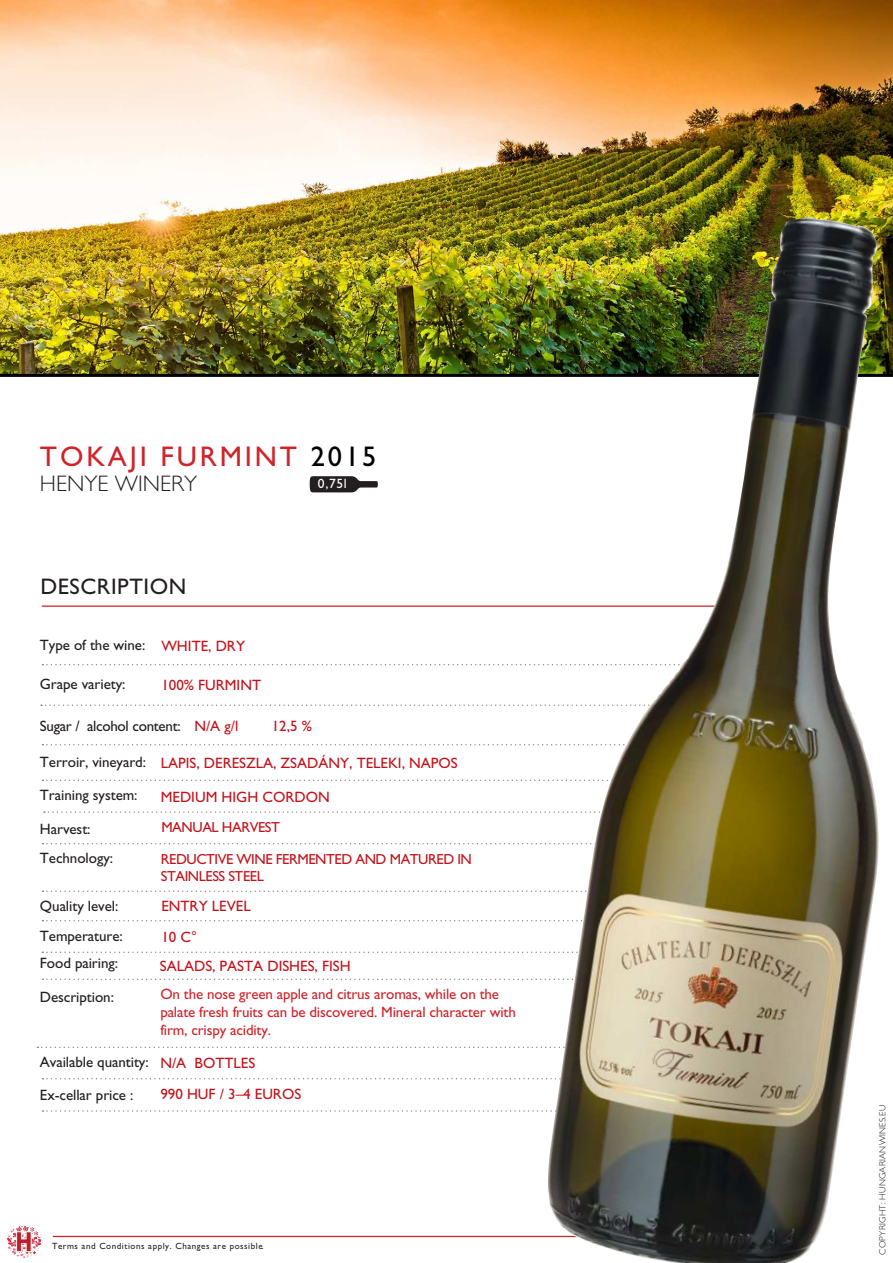
<style>
.page{position:relative;width:893px;height:1263px;background:#fff}
.page>*{position:absolute;margin:0;border:0;box-sizing:border-box;transform-origin:0 0}
.t1{font:500 28.5px "Gill CE";letter-spacing:.1em;color:#d1232a}
.t2{font:300 22.5px "Gill CE";color:#231f20}
.t3{font:500 22.5px "Gill CE";letter-spacing:.025em;color:#231f20}
.t4{font:500 15px/28.5px "Gill CE";letter-spacing:-.005em;color:#231f20}
.t5{font:500 15px/28.8px "Gill CE";color:#c4121a}
.t6{font:500 15px/18px "Gill CE";letter-spacing:-.01em;color:#d1232a}
.t7{font:500 14.55px/31.8px "Gill CE";letter-spacing:-.03em;color:#c4121a}
.t8{font:500 13.5px "Gill CE";color:#fff}
.t9{font:500 9px "Gill CE";letter-spacing:.06em;color:#231f20}
.t10{font:300 9px "Gill CE";letter-spacing:.025em;color:#231f20}
.s1{color:#000}
</style>
<div class="page">
<img style="left:0;top:0;width:893px;height:374px">
<hr style="left:0;top:374px;width:893px;height:3px;background:#000">
<svg style="left:42px;top:664px;width:502px;height:1px"></svg>
<svg style="left:42px;top:744px;width:505px;height:1px"></svg>
<svg style="left:44px;top:811px;width:502px;height:2px"></svg>
<svg style="left:42px;top:890px;width:504px;height:2px"></svg>
<svg style="left:42px;top:951px;width:504px;height:2px"></svg>
<svg style="left:42px;top:978px;width:504px;height:2px"></svg>
<svg style="left:42px;top:920px;width:504px;height:1px"></svg>
<hr style="left:42px;top:605px;width:702px;height:2px;background:#d1232a">
<svg style="left:41px;top:704px;width:505px;height:2px"></svg>
<svg style="left:42px;top:779px;width:503px;height:2px"></svg>
<svg style="left:43px;top:1078px;width:504px;height:1px"></svg>
<svg style="left:43px;top:1110px;width:504px;height:2px"></svg>
<svg style="left:43px;top:843px;width:503px;height:1px"></svg>
<svg style="left:37px;top:1046px;width:510px;height:2px"></svg>
<hr style="left:53px;top:1236px;width:536px;height:1px;background:#d1232a">
<svg style="left:310px;top:476px;width:68px;height:16px"></svg>
<img style="left:8px;top:1225px;width:33px;height:33px">
<img style="left:547px;top:217px;width:332px;height:1046px">
<h1 class="t1" style="left:40px;top:445px;width:338px">TOKAJI FURMINT <span class="s1">2015</span></h1>
<h2 class="t2" style="left:40px;top:470px;width:159px">HENYE WINERY</h2>
<p class="t8" style="left:318px;top:479px;width:30px">0,75l</p>
<h2 class="t3" style="left:40px;top:577px;width:147px">DESCRIPTION</h2>
<p class="t4" style="left:40px;top:631px;width:107px">Type of the wine:</p>
<p class="t4" style="left:40px;top:670px;width:87px">Grape variety:</p>
<p class="t4" style="left:40px;top:712px;width:142px">Sugar / alcohol content:</p>
<p class="t4" style="left:40px;top:748px;width:108px">Terroir, vineyard:</p>
<p class="t4" style="left:40px;top:781px;width:99px">Training system:</p>
<p class="t4" style="left:40px;top:816px;width:75px">Harvest:<br>Technology:</p>
<p class="t4" style="left:40px;top:892px;width:84px;line-height:30px">Quality level:<br>Temperature:</p>
<p class="t4" style="left:40px;top:949px;width:80px">Food pairing:</p>
<p class="t4" style="left:40px;top:984px;width:76px">Description:</p>
<p class="t5" style="left:161px;top:633px;width:85px">WHITE, DRY</p>
<p class="t5" style="left:161px;top:672px;width:101px">100% FURMINT</p>
<p class="t5" style="left:194px;top:713px;width:46px">N/A g/l</p>
<p class="t5" style="left:272px;top:713px;width:42px">12,5 %</p>
<p class="t5" style="left:161px;top:750px;width:298px">LAPIS, DERESZLA, ZSADÁNY, TELEKI, NAPOS</p>
<p class="t5" style="left:161px;top:784px;width:170px">MEDIUM HIGH CORDON</p>
<p class="t7" style="left:161px;top:812px;width:313px">MANUAL HARVEST<br>REDUCTIVE WINE FERMENTED AND MATURED IN</p>
<p class="t7" style="left:161px;top:862px;width:104px">STAINLESS STEEL</p>
<p class="t5" style="left:161px;top:893px;width:91px">ENTRY LEVEL</p>
<p class="t5" style="left:160px;top:923px;width:192px">10 C°<br>SALADS, PASTA DISHES, FISH</p>
<p class="t6" style="left:160px;top:987px;width:357px">On the nose green apple and citrus aromas, while on the palate fresh fruits can be discovered. Mineral character with firm, crispy acidity.</p>
<p class="t4" style="left:40px;top:1048px;width:110px">Available quantity:</p>
<p class="t4" style="left:40px;top:1081px;width:95px">Ex-cellar price :</p>
<p class="t5" style="left:160px;top:1049px;width:142px;line-height:31.3px">N/A BOTTLES<br>990 HUF / 3–4 EUROS</p>
<p class="t9" style="left:52px;top:1242px;width:213px">Terms and Conditions apply. Changes are possible.</p>
<p class="t10" style="left:877px;top:1254px;width:151px;rotate:-90deg">COPYRIGHT: HUNGARIANWINES.EU</p>
</div>
